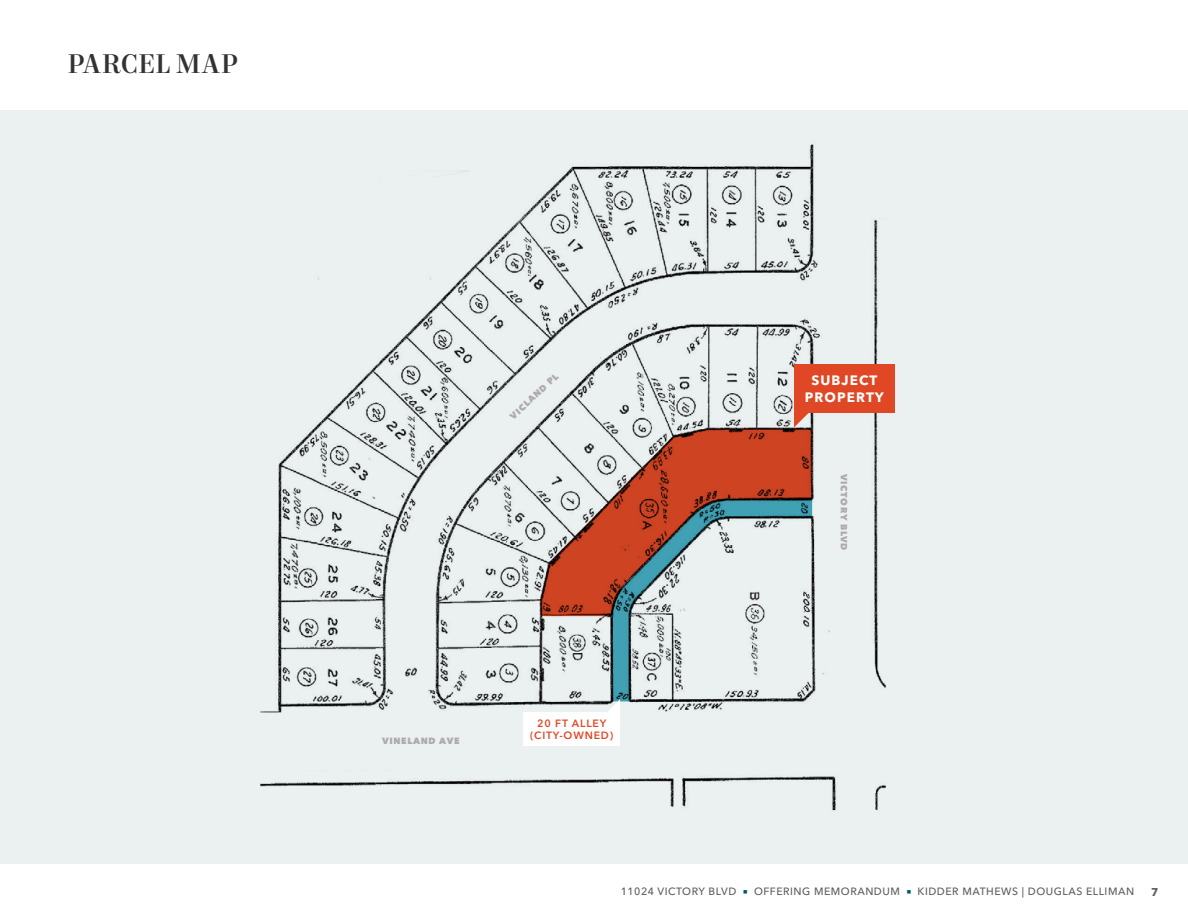
<style>
.page{position:relative;width:1188px;height:918px;background:#fff}
.page>*{position:absolute;margin:0;border:0;box-sizing:border-box;transform-origin:0 0}
.Headline_-_Level_2{font:500 27px "Mort Modern 09";color:#313234}
.Subject_Property_Cal{font:700 13.5px/16.5px "Avenir Next LT Pro";letter-spacing:.08em;color:#fff;text-align:center}
.t1{font:700 11.25px "Avenir Next LT Pro";color:#5e5d5d}
.t2{font:500 10.5px "Avenir Next LT Pro";letter-spacing:.05em;color:#5e5d5d}
.Other_Callout_Text{font:600 10.5px/12px "Avenir Next LT Pro";letter-spacing:.08em;color:#e04825;text-align:center}
.Street_Names_-_Map{font:800 9px "Avenir Next LT Pro";letter-spacing:.08em;color:#afabac}
.s1{color:#00586f}
</style>
<div class="page">
<div style="left:0;top:110px;width:1188px;height:754px;background:#ebf0f1"></div>
<img style="left:260px;top:144px;width:635px;height:667px">
<svg style="left:541px;top:429px;width:271px;height:187px;fill:#ce4322"></svg>
<svg style="left:794px;top:413px;width:15px;height:15px"></svg>
<div style="left:794px;top:364px;width:100px;height:49px;background:#e04825"></div>
<svg style="left:605px;top:500px;width:207px;height:214px"></svg>
<div style="left:523px;top:713px;width:97px;height:33px;background:#fff"></div>
<p class="Headline_-_Level_2" style="left:68px;top:47px;width:172px">PARCEL MAP</p>
<p class="Street_Names_-_Map" style="left:508px;top:413px;width:64px;rotate:-43deg">VICLAND PL</p>
<p class="Subject_Property_Cal" style="left:805px;top:372px;width:80px">SUBJECT<br>PROPERTY</p>
<p class="Street_Names_-_Map" style="left:849px;top:474px;width:78px;rotate:90deg">VICTORY BLVD</p>
<p class="Street_Names_-_Map" style="left:382px;top:735px;width:79px">VINELAND AVE</p>
<p class="Other_Callout_Text" style="left:530px;top:718px;width:85px">20 FT ALLEY (CITY-OWNED)</p>
<p class="t2" style="left:621px;top:885px;width:515px">11024 VICTORY BLVD <span class="s1">■</span> OFFERING MEMORANDUM <span class="s1">■</span> KIDDER MATHEWS | DOUGLAS ELLIMAN</p>
<p class="t1" style="left:1151px;top:885px;width:9px">7</p>
</div>
